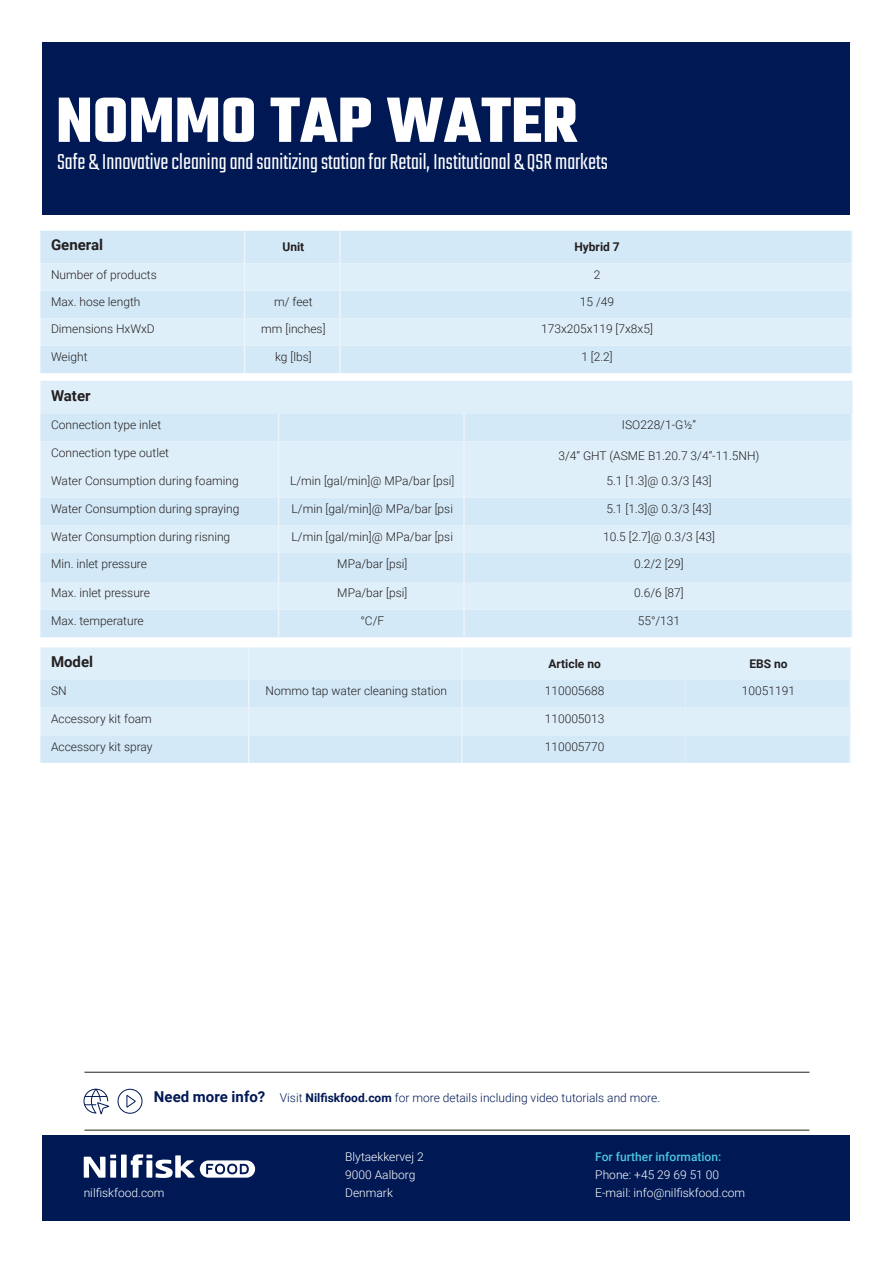
<style>
.page{position:relative;width:893px;height:1263px;background:#fff}
.page>*{position:absolute;margin:0;border:0;box-sizing:border-box;transform-origin:0 0}
.Top_name_negative{font:700 69px "Teko";color:#fff}
.Top_subheading_negative{font:300 24px "Teko";color:#fff}
.Subheading_features_with_top_space{font:700 15px "Roboto";color:#231f20}
.Subheading_features_with_top_space-2{font:300 12px "Roboto";color:#231f20}
.t1{font:300 12px "Roboto";color:#fff}
.Brødtekst{font:300 12px "Roboto";color:#231f20}
.Subheading_features_with_top_space-3{font:300 12px "Roboto";color:#001954}
.Subheading_features_with_top_space-4{font:700 12px "Roboto";color:#231f20}
.t2{font:500 12px "Roboto";color:#4cc6e0}
.s1{font-weight:700;font-size:15px}
.s2{font-weight:700}
</style>
<div class="page">
<div style="left:43px;top:1135px;width:807px;height:85px;background:#001954"></div>
<div style="left:121px;top:1154px;width:6px;height:24px;background:#fff"></div>
<svg style="left:84px;top:1154px;width:32px;height:24px"></svg>
<svg style="left:131px;top:1154px;width:124px;height:24px"></svg>
<hr style="left:84px;top:1130px;width:725px;height:1px;background:#231f20">
<hr style="left:84px;top:1072px;width:725px;height:1px;background:#231f20">
<div style="left:118px;top:1089px;width:24px;height:25px;border:1px solid #001954;border-radius:50%"></div>
<svg style="left:126px;top:1095px;width:10px;height:12px"></svg>
<svg style="left:83px;top:1088px;width:27px;height:27px"></svg>
<div style="left:43px;top:42px;width:807px;height:172px;background:#001954"></div>
<div style="left:40px;top:231px;width:811px;height:142px;background:#d4e9f7"></div>
<svg style="left:40px;top:263px;width:811px;height:82px;background:#dbedf8"></svg>
<hr style="left:244px;top:231px;width:1px;height:32px;background:#edf4fa">
<hr style="left:339px;top:231px;width:2px;height:32px;background:#edf4fa">
<hr style="left:339px;top:263px;width:2px;height:28px;background:#edf4fa">
<hr style="left:339px;top:291px;width:2px;height:27px;background:#edf4fa">
<hr style="left:339px;top:318px;width:2px;height:27px;background:#edf4fa">
<svg style="left:244px;top:263px;width:1px;height:110px"></svg>
<hr style="left:339px;top:345px;width:2px;height:28px;background:#edf4fa">
<hr style="left:851px;top:231px;width:2px;height:32px;background:#edf4fa">
<hr style="left:851px;top:263px;width:2px;height:28px;background:#edf4fa">
<hr style="left:851px;top:291px;width:2px;height:27px;background:#edf4fa">
<hr style="left:851px;top:318px;width:2px;height:27px;background:#edf4fa">
<hr style="left:851px;top:345px;width:2px;height:28px;background:#edf4fa">
<div style="left:40px;top:647px;width:809px;height:33px;background:#dfeff9"></div>
<svg style="left:40px;top:680px;width:809px;height:83px;background:#d7ebf7"></svg>
<hr style="left:684px;top:647px;width:2px;height:33px;background:#dfeff9">
<hr style="left:849px;top:647px;width:1px;height:33px;background:#dfeff9">
<hr style="left:248px;top:647px;width:1px;height:33px;background:#edf4fa">
<hr style="left:461px;top:647px;width:2px;height:33px;background:#edf4fa">
<hr style="left:461px;top:680px;width:2px;height:28px;background:#edf4fa">
<hr style="left:461px;top:708px;width:2px;height:27px;background:#edf4fa">
<svg style="left:248px;top:680px;width:1px;height:83px"></svg>
<hr style="left:461px;top:735px;width:2px;height:28px;background:#edf4fa">
<hr style="left:684px;top:680px;width:2px;height:28px;background:#dfeff9">
<hr style="left:684px;top:708px;width:2px;height:27px;background:#dfeff9">
<hr style="left:684px;top:735px;width:2px;height:28px;background:#dfeff9">
<svg style="left:849px;top:680px;width:1px;height:83px"></svg>
<div style="left:40px;top:381px;width:811px;height:32px;background:#dfeff9"></div>
<svg style="left:40px;top:413px;width:811px;height:224px;background:#d9ecf8"></svg>
<hr style="left:463px;top:413px;width:2px;height:28px;background:#edf4fa">
<hr style="left:851px;top:413px;width:2px;height:28px;background:#edf4fa">
<hr style="left:463px;top:441px;width:2px;height:28px;background:#edf4fa">
<hr style="left:851px;top:441px;width:2px;height:28px;background:#edf4fa">
<hr style="left:463px;top:469px;width:2px;height:29px;background:#edf4fa">
<hr style="left:851px;top:469px;width:2px;height:29px;background:#edf4fa">
<hr style="left:463px;top:498px;width:2px;height:27px;background:#edf4fa">
<hr style="left:851px;top:498px;width:2px;height:27px;background:#edf4fa">
<hr style="left:463px;top:525px;width:2px;height:28px;background:#edf4fa">
<hr style="left:851px;top:525px;width:2px;height:28px;background:#edf4fa">
<hr style="left:463px;top:553px;width:2px;height:29px;background:#edf4fa">
<hr style="left:851px;top:553px;width:2px;height:29px;background:#edf4fa">
<hr style="left:463px;top:582px;width:2px;height:28px;background:#edf4fa">
<hr style="left:851px;top:582px;width:2px;height:28px;background:#edf4fa">
<svg style="left:278px;top:413px;width:1px;height:224px"></svg>
<hr style="left:463px;top:610px;width:2px;height:27px;background:#edf4fa">
<hr style="left:851px;top:610px;width:2px;height:27px;background:#edf4fa">
<hr style="left:851px;top:381px;width:2px;height:32px;background:#dfeff9">
<p class="Top_name_negative" style="left:56px;top:76px;width:523px">NOMMO TAP WATER</p>
<p class="Top_subheading_negative" style="left:57px;top:149px;width:552px">Safe &amp; Innovative cleaning and sanitizing station for Retail, Institutional &amp; QSR markets</p>
<p class="Subheading_features_with_top_space" style="left:51px;top:235px;width:54px">General</p>
<p class="Subheading_features_with_top_space-4" style="left:282px;top:239px;width:23px">Unit</p>
<p class="Subheading_features_with_top_space-4" style="left:574px;top:239px;width:47px">Hybrid 7</p>
<p class="Subheading_features_with_top_space-2" style="left:51px;top:266px;width:107px">Number of products</p>
<p class="Subheading_features_with_top_space-2" style="left:594px;top:266px;width:8px">2</p>
<p class="Subheading_features_with_top_space-2" style="left:51px;top:293px;width:91px">Max. hose length</p>
<p class="Subheading_features_with_top_space-2" style="left:274px;top:293px;width:40px">m/ feet</p>
<p class="Subheading_features_with_top_space-2" style="left:580px;top:293px;width:36px">15 /49</p>
<p class="Subheading_features_with_top_space-2" style="left:51px;top:321px;width:105px">Dimensions HxWxD</p>
<p class="Subheading_features_with_top_space-2" style="left:261px;top:321px;width:66px">mm [inches]</p>
<p class="Subheading_features_with_top_space-2" style="left:541px;top:321px;width:113px">173x205x119 [7x8x5]</p>
<p class="Subheading_features_with_top_space-2" style="left:51px;top:348px;width:38px">Weight</p>
<p class="Subheading_features_with_top_space-2" style="left:275px;top:348px;width:38px">kg [lbs]</p>
<p class="Subheading_features_with_top_space-2" style="left:581px;top:348px;width:33px">1 [2.2]</p>
<p class="Subheading_features_with_top_space" style="left:51px;top:385px;width:41px">Water</p>
<p class="Subheading_features_with_top_space-2" style="left:51px;top:416px;width:112px">Connection type inlet</p>
<p class="Brødtekst" style="left:622px;top:416px;width:76px">ISO228/1-G½”</p>
<p class="Subheading_features_with_top_space-2" style="left:51px;top:444px;width:120px">Connection type outlet</p>
<p class="Brødtekst" style="left:558px;top:447px;width:202px">3/4” GHT (ASME B1.20.7 3/4”-11.5NH)</p>
<p class="Subheading_features_with_top_space-2" style="left:51px;top:472px;width:189px">Water Consumption during foaming</p>
<p class="Subheading_features_with_top_space-2" style="left:290px;top:472px;width:166px">L/min [gal/min]@ MPa/bar [psi]</p>
<p class="Brødtekst" style="left:606px;top:472px;width:107px">5.1 [1.3]@ 0.3/3 [43]</p>
<p class="Subheading_features_with_top_space-2" style="left:51px;top:500px;width:190px">Water Consumption during spraying</p>
<p class="Subheading_features_with_top_space-2" style="left:292px;top:500px;width:163px">L/min [gal/min]@ MPa/bar [psi</p>
<p class="Brødtekst" style="left:606px;top:500px;width:107px">5.1 [1.3]@ 0.3/3 [43]</p>
<p class="Subheading_features_with_top_space-2" style="left:51px;top:528px;width:181px">Water Consumption during risning</p>
<p class="Subheading_features_with_top_space-2" style="left:292px;top:528px;width:163px">L/min [gal/min]@ MPa/bar [psi</p>
<p class="Subheading_features_with_top_space-2" style="left:603px;top:528px;width:113px">10.5 [2.7]@ 0.3/3 [43]</p>
<p class="Subheading_features_with_top_space-2" style="left:51px;top:556px;width:98px">Min. inlet pressure</p>
<p class="Subheading_features_with_top_space-2" style="left:337px;top:556px;width:72px">MPa/bar [psi]</p>
<p class="Subheading_features_with_top_space-2" style="left:634px;top:556px;width:51px">0.2/2 [29]</p>
<p class="Subheading_features_with_top_space-2" style="left:51px;top:585px;width:101px">Max. inlet pressure</p>
<p class="Subheading_features_with_top_space-2" style="left:337px;top:585px;width:72px">MPa/bar [psi]</p>
<p class="Subheading_features_with_top_space-2" style="left:634px;top:585px;width:51px">0.6/6 [87]</p>
<p class="Subheading_features_with_top_space-2" style="left:51px;top:612px;width:94px">Max. temperature</p>
<p class="Subheading_features_with_top_space-2" style="left:360px;top:612px;width:25px">°C/F</p>
<p class="Subheading_features_with_top_space-2" style="left:638px;top:612px;width:44px">55°/131</p>
<p class="Subheading_features_with_top_space" style="left:51px;top:651px;width:44px">Model</p>
<p class="Subheading_features_with_top_space-4" style="left:548px;top:655px;width:54px">Article no</p>
<p class="Subheading_features_with_top_space-4" style="left:749px;top:655px;width:40px">EBS no</p>
<p class="Subheading_features_with_top_space-2" style="left:51px;top:683px;width:17px">SN</p>
<p class="Subheading_features_with_top_space-2" style="left:266px;top:683px;width:183px">Nommo tap water cleaning station</p>
<p class="Subheading_features_with_top_space-2" style="left:545px;top:683px;width:61px">110005688</p>
<p class="Subheading_features_with_top_space-2" style="left:742px;top:683px;width:55px">10051191</p>
<p class="Subheading_features_with_top_space-2" style="left:51px;top:710px;width:102px">Accessory kit foam</p>
<p class="Subheading_features_with_top_space-2" style="left:545px;top:710px;width:61px">110005013</p>
<p class="Subheading_features_with_top_space-2" style="left:51px;top:738px;width:103px">Accessory kit spray</p>
<p class="Subheading_features_with_top_space-2" style="left:545px;top:738px;width:61px">110005770</p>
<p class="Subheading_features_with_top_space-3" style="left:154px;top:1089px;width:508px"><span class="s1">Need more info?</span> Visit <span class="s2">Nilfiskfood.com</span> for more details including video tutorials and more.</p>
<p class="t1" style="left:345px;top:1148px;width:80px">Blytaekkervej 2</p>
<p class="t1" style="left:345px;top:1166px;width:72px">9000 Aalborg</p>
<p class="t1" style="left:84px;top:1184px;width:82px">nilfiskfood.com</p>
<p class="t1" style="left:345px;top:1184px;width:49px">Denmark</p>
<p class="t2" style="left:595px;top:1148px;width:127px">For further information:</p>
<p class="t1" style="left:595px;top:1166px;width:125px">Phone: +45 29 69 51 00</p>
<p class="t1" style="left:595px;top:1184px;width:151px">E-mail: info@nilfiskfood.com</p>
</div>
